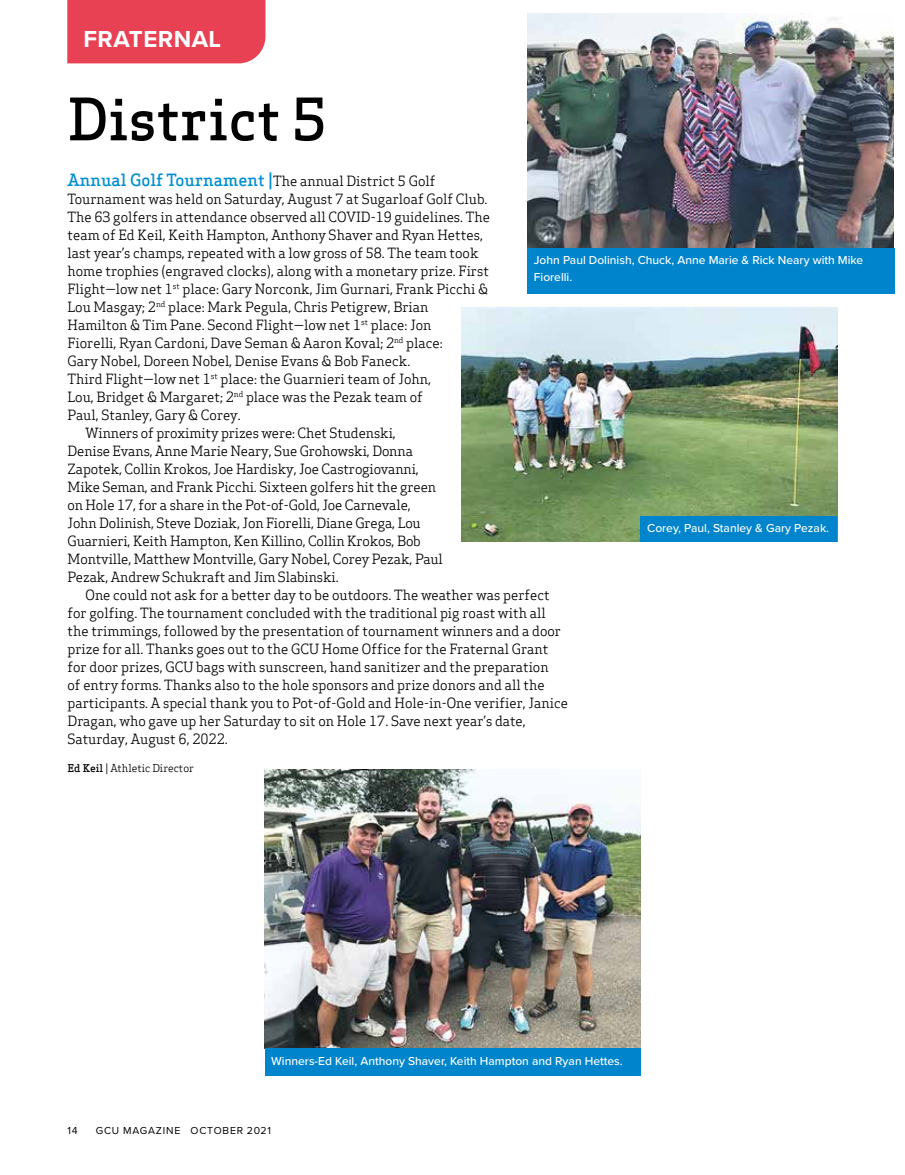
<style>
.page{position:relative;width:905px;height:1175px;background:#fff}
.page>*{position:absolute;margin:0;border:0;box-sizing:border-box;transform-origin:0 0}
.t1{font:500 57px "Apex Serif";color:#000}
.t2{font:700 24px "Proxima Nova";letter-spacing:.02em;color:#fff}
.t3{font:13.5px "Apex Serif";color:#000}
.t4{font:500 12px/16.5px "Proxima Nova";color:#fff}
.t5{font:10.5px "Proxima Nova";letter-spacing:.075em;color:#000}
.t6{font:10.5px "Apex Serif";color:#000}
.s1{font-weight:500;font-size:16.5px;color:#0090d1}
.s2{font-weight:500}
</style>
<div class="page">
<div style="left:67px;top:0;width:198px;height:63px;background:#e84154"></div>
<img style="left:527px;top:14px;width:366px;height:234px">
<img style="left:461px;top:307px;width:376px;height:234px">
<img style="left:265px;top:769px;width:375px;height:279px">
<div style="left:527px;top:248px;width:367px;height:45px;background:#0084cb"></div>
<div style="left:640px;top:515px;width:197px;height:26px;background:#0084cb"></div>
<div style="left:264px;top:1048px;width:376px;height:27px;background:#0084cb"></div>
<h2 class="t2" style="left:83px;top:21px;width:139px">FRATERNAL</h2>
<h1 class="t1" style="left:68px;top:76px;width:260px">District 5</h1>
<p class="t3" style="left:68px;top:170px;width:369px"><span class="s1">Annual Golf Tournament |</span>The annual District 5 Golf</p>
<p class="t3" style="left:68px;top:188px;width:421px">Tournament was held on Saturday, August 7 at Sugarloaf Golf Club.</p>
<p class="t3" style="left:68px;top:206px;width:424px">The 63 golfers in attendance observed all COVID-19 guidelines. The</p>
<p class="t3" style="left:68px;top:224px;width:417px">team of Ed Keil, Keith Hampton, Anthony Shaver and Ryan Hettes,</p>
<p class="t3" style="left:68px;top:242px;width:412px">last year’s champs, repeated with a low gross of 58. The team took</p>
<p class="t3" style="left:68px;top:260px;width:423px">home trophies (engraved clocks), along with a monetary prize. First</p>
<p class="t3" style="left:68px;top:278px;width:422px">Flight—low net 1<sup>st</sup> place: Gary Norconk, Jim Gurnari, Frank Picchi &amp;</p>
<p class="t3" style="left:68px;top:296px;width:362px">Lou Masgay; 2<sup>nd</sup> place: Mark Pegula, Chris Petigrew, Brian</p>
<p class="t3" style="left:67px;top:314px;width:365px">Hamilton &amp; Tim Pane. Second Flight—low net 1<sup>st</sup> place: Jon</p>
<p class="t3" style="left:68px;top:332px;width:376px">Fiorelli, Ryan Cardoni, Dave Seman &amp; Aaron Koval; 2<sup>nd</sup> place:</p>
<p class="t3" style="left:67px;top:350px;width:344px">Gary Nobel, Doreen Nobel, Denise Evans &amp; Bob Faneck.</p>
<p class="t3" style="left:67px;top:368px;width:365px">Third Flight—low net 1<sup>st</sup> place: the Guarnieri team of John,</p>
<p class="t3" style="left:68px;top:386px;width:357px">Lou, Bridget &amp; Margaret; 2<sup>nd</sup> place was the Pezak team of</p>
<p class="t3" style="left:68px;top:404px;width:175px">Paul, Stanley, Gary &amp; Corey.</p>
<p class="t3" style="left:86px;top:422px;width:312px">Winners of proximity prizes were: Chet Studenski,</p>
<p class="t3" style="left:68px;top:440px;width:347px">Denise Evans, Anne Marie Neary, Sue Grohowski, Donna</p>
<p class="t3" style="left:68px;top:458px;width:353px">Zapotek, Collin Krokos, Joe Hardisky, Joe Castrogiovanni,</p>
<p class="t3" style="left:68px;top:476px;width:370px">Mike Seman, and Frank Picchi. Sixteen golfers hit the green</p>
<p class="t3" style="left:68px;top:494px;width:345px">on Hole 17, for a share in the Pot-of-Gold, Joe Carnevale,</p>
<p class="t3" style="left:68px;top:512px;width:355px">John Dolinish, Steve Doziak, Jon Fiorelli, Diane Grega, Lou</p>
<p class="t3" style="left:68px;top:530px;width:355px">Guarnieri, Keith Hampton, Ken Killino, Collin Krokos, Bob</p>
<p class="t3" style="left:68px;top:548px;width:376px">Montville, Matthew Montville, Gary Nobel, Corey Pezak, Paul</p>
<p class="t3" style="left:68px;top:566px;width:273px">Pezak, Andrew Schukraft and Jim Slabinski.</p>
<p class="t3" style="left:86px;top:584px;width:465px">One could not ask for a better day to be outdoors. The weather was perfect</p>
<p class="t3" style="left:68px;top:602px;width:479px">for golfing. The tournament concluded with the traditional pig roast with all</p>
<p class="t3" style="left:68px;top:620px;width:495px">the trimmings, followed by the presentation of tournament winners and a door</p>
<p class="t3" style="left:68px;top:638px;width:482px">prize for all. Thanks goes out to the GCU Home Office for the Fraternal Grant</p>
<p class="t3" style="left:68px;top:656px;width:482px">for door prizes, GCU bags with sunscreen, hand sanitizer and the preparation</p>
<p class="t3" style="left:68px;top:674px;width:478px">of entry forms. Thanks also to the hole sponsors and prize donors and all the</p>
<p class="t3" style="left:68px;top:692px;width:502px">participants. A special thank you to Pot-of-Gold and Hole-in-One verifier, Janice</p>
<p class="t3" style="left:68px;top:710px;width:460px">Dragan, who gave up her Saturday to sit on Hole 17. Save next year’s date,</p>
<p class="t3" style="left:68px;top:728px;width:162px">Saturday, August 6, 2022.</p>
<p class="t6" style="left:68px;top:760px;width:128px"><span class="s2">Ed Keil</span> | Athletic Director</p>
<p class="t4" style="left:534px;top:252px;width:331px">John Paul Dolinish, Chuck, Anne Marie &amp; Rick Neary with Mike<br>Fiorelli.</p>
<p class="t4" style="left:647px;top:519px;width:183px">Corey, Paul, Stanley &amp; Gary Pezak.</p>
<p class="t4" style="left:271px;top:1052px;width:353px">Winners-Ed Keil, Anthony Shaver, Keith Hampton and Ryan Hettes.</p>
<p class="t5" style="left:68px;top:1123px;width:12px">14</p>
<p class="t5" style="left:96px;top:1123px;width:177px">GCU MAGAZINE OCTOBER 2021</p>
</div>
